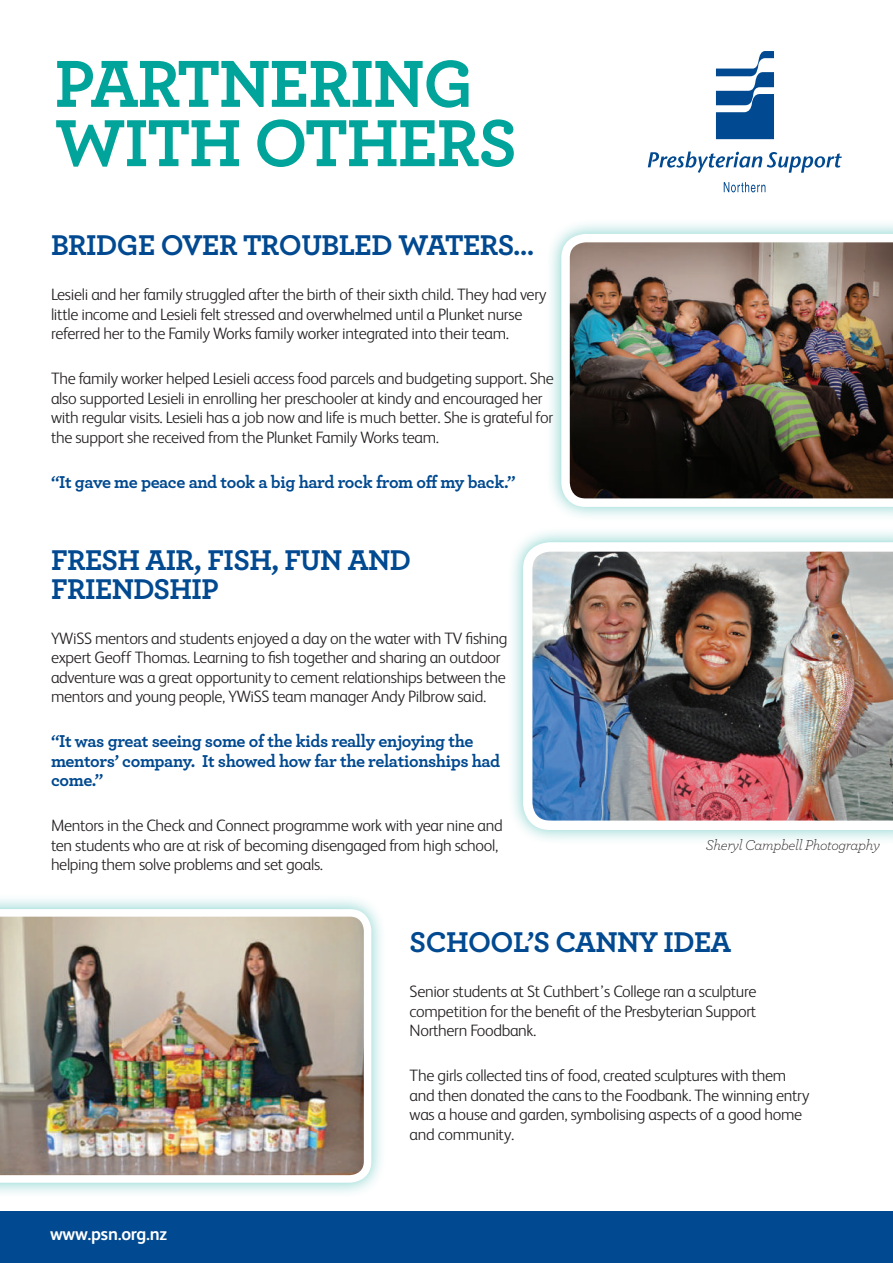
<style>
.page{position:relative;width:893px;height:1263px;background:#fff}
.page>*{position:absolute;margin:0;border:0;box-sizing:border-box;transform-origin:0 0}
.t1{font:700 69.75px/59.2px "Archer";letter-spacing:-.02em;color:#00a49a}
.t2{font:700 30px/28.5px "Archer";letter-spacing:-.02em;color:#014990}
.t3{font:700 18px/19.5px "Archer";letter-spacing:-.025em;color:#014990}
.t4{font:700 18px "FS Albert";letter-spacing:-.015em;color:#fff}
.t5{font:300 16.5px/19.5px "FS Albert";letter-spacing:-.02em;color:#231f20}
.t6{font:italic 300 15px "Archer";letter-spacing:-.02em;color:#231f20}
</style>
<div class="page">
<div style="left:0;top:1212px;width:893px;height:51px;background:#014990"></div>
<div style="left:507px;top:527px;width:386px;height:319px;background:#00a49a;opacity:.5"></div>
<img style="left:518px;top:537px;width:375px;height:298px">
<svg style="left:648px;top:152px;width:194px;height:21px"></svg>
<svg style="left:716px;top:51px;width:58px;height:88px"></svg>
<svg style="left:724px;top:182px;width:41px;height:10px"></svg>
<div style="left:546px;top:218px;width:347px;height:305px;background:#00a49a;opacity:.5"></div>
<img style="left:557px;top:230px;width:336px;height:281px">
<div style="left:0;top:893px;width:387px;height:305px;background:#00a49a;opacity:.5"></div>
<img style="left:0;top:905px;width:375px;height:281px">
<h1 class="t1" style="left:55px;top:50px;width:464px">PARTNERING<br>WITH OTHERS</h1>
<h2 class="t2" style="left:51px;top:229px;width:485px">BRIDGE OVER TROUBLED WATERS…</h2>
<p class="t5" style="left:51px;top:284px;width:497px">Lesieli and her family struggled after the birth of their sixth child. They had very little income and Lesieli felt stressed and overwhelmed until a Plunket nurse referred her to the Family Works family worker integrated into their team.</p>
<p class="t5" style="left:51px;top:368px;width:504px">The family worker helped Lesieli access food parcels and budgeting support. She also supported Lesieli in enrolling her preschooler at kindy and encouraged her with regular visits. Lesieli has a job now and life is much better. She is grateful for the support she received from the Plunket Family Works team.</p>
<p class="t3" style="left:51px;top:471px;width:466px">“It gave me peace and took a big hard rock from off my back.”</p>
<h2 class="t2" style="left:51px;top:544px;width:362px">FRESH AIR, FISH, FUN AND<br>FRIENDSHIP</h2>
<p class="t5" style="left:51px;top:628px;width:458px">YWiSS mentors and students enjoyed a day on the water with TV fishing expert Geoff Thomas. Learning to fish together and sharing an outdoor adventure was a great opportunity to cement relationships between the mentors and young people, YWiSS team manager Andy Pilbrow said.</p>
<p class="t3" style="left:51px;top:730px;width:451px">“It was great seeing some of the kids really enjoying the mentors’ company. It showed how far the relationships had come.”</p>
<p class="t5" style="left:51px;top:815px;width:453px">Mentors in the Check and Connect programme work with year nine and ten students who are at risk of becoming disengaged from high school, helping them solve problems and set goals.</p>
<p class="t6" style="left:706px;top:834px;width:176px">Sheryl Campbell Photography</p>
<p class="t4" style="left:50px;top:1221px;width:119px">www.psn.org.nz</p>
<h2 class="t2" style="left:410px;top:926px;width:323px">SCHOOL’S CANNY IDEA</h2>
<p class="t5" style="left:410px;top:981px;width:348px;text-align:justify">Senior students at St Cuthbert’s College ran a sculpture competition for the benefit of the Presbyterian Support Northern Foodbank.</p>
<p class="t5" style="left:410px;top:1065px;width:401px">The girls collected tins of food, created sculptures with them and then donated the cans to the Foodbank. The winning entry was a house and garden, symbolising aspects of a good home and community.</p>
</div>
